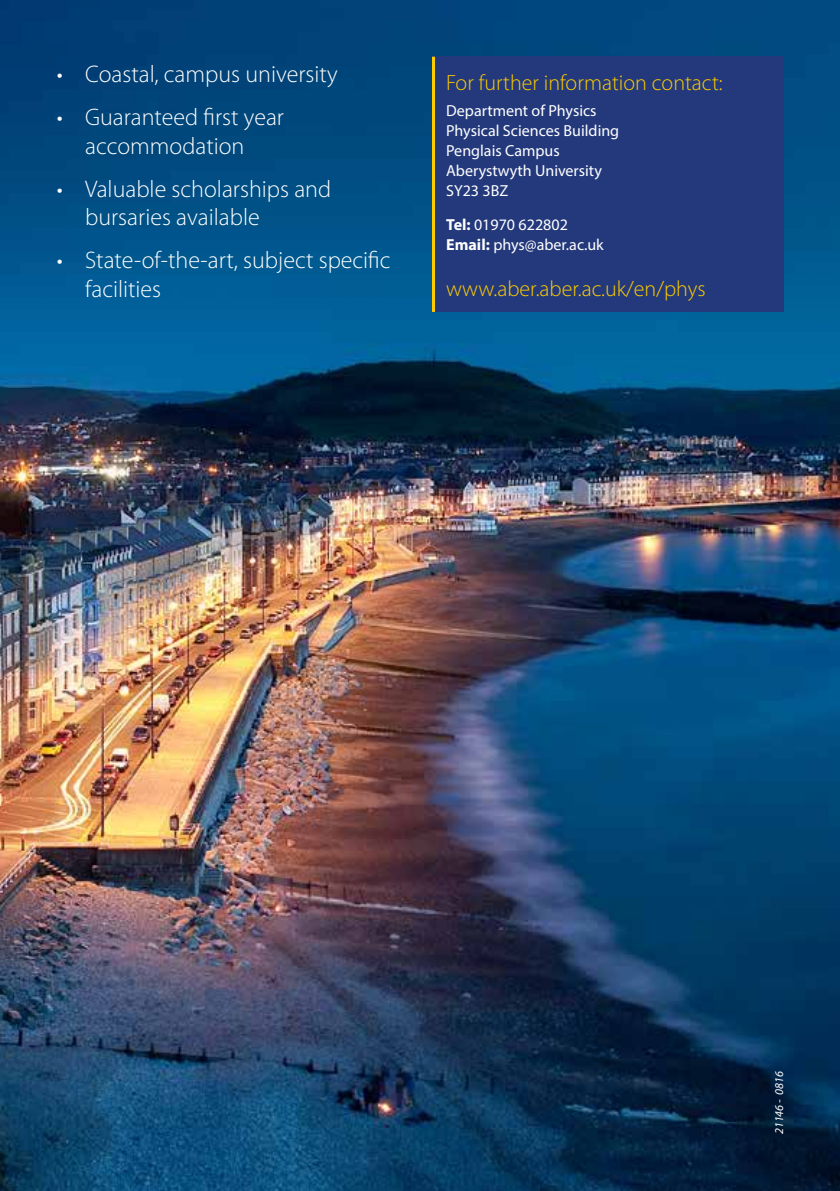
<style>
.page{position:relative;width:840px;height:1191px;background:#fff}
.page>*{position:absolute;margin:0;border:0;box-sizing:border-box;transform-origin:0 0}
.t1{font:300 24px/28.8px "Myriad Pro";color:#fff}
.t2{font:300 22px "Myriad Pro";color:#fc0}
.t3{font:16px/20px "Myriad Pro";color:#fff}
.t4{font:italic 12px "Myriad Pro";color:#fff}
.s1{font-weight:700}
</style>
<div class="page">
<img style="left:0;top:0;width:839px;height:1191px">
<div style="left:432px;top:57px;width:350px;height:255px;background:#23397c"></div>
<hr style="left:432px;top:57px;width:3px;height:255px;background:#fc0">
<p class="t1" style="left:57px;top:59px;width:282px">• Coastal, campus university</p>
<p class="t1" style="left:57px;top:102px;width:228px;text-align:center">• Guaranteed first year accommodation</p>
<p class="t1" style="left:85px;top:174px;width:247px;text-indent:-28px">• Valuable scholarships and bursaries available</p>
<p class="t1" style="left:85px;top:246px;width:307px;text-indent:-28px">• State-of-the-art, subject specific facilities</p>
<p class="t2" style="left:446px;top:70px;width:278px">For further information contact:</p>
<p class="t3" style="left:446px;top:100px;width:174px">Department of Physics<br>Physical Sciences Building<br>Penglais Campus<br>Aberystwyth University<br>SY23 3BZ</p>
<p class="t3" style="left:446px;top:214px;width:159px"><span class="s1">Tel:</span> 01970 622802<br><span class="s1">Email:</span> phys@aber.ac.uk</p>
<p class="t2" style="left:446px;top:275px;width:261px">www.aber.aber.ac.uk/en/phys</p>
<p class="t4" style="left:771px;top:1134px;width:65px;rotate:-90deg">21146 - 0816</p>
</div>
